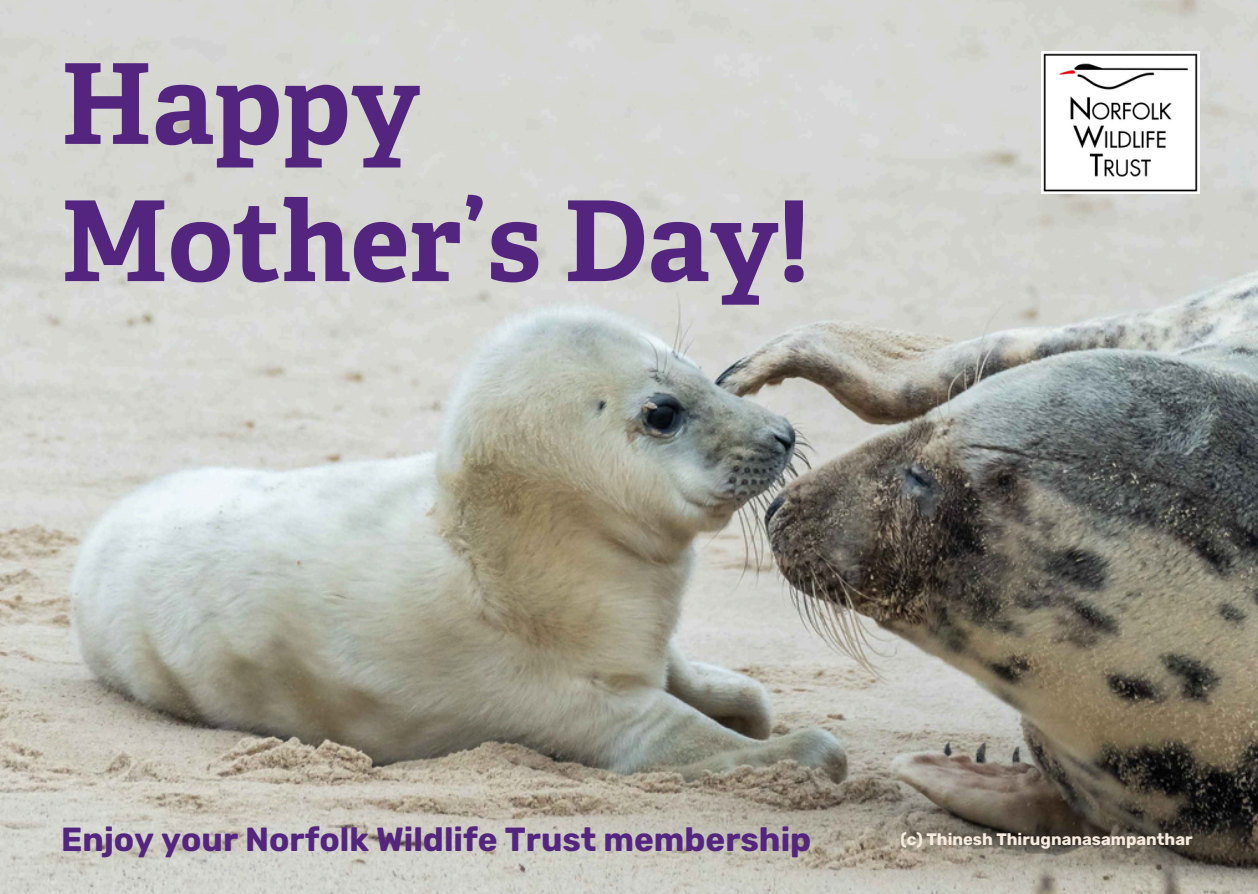
<style>
.page{position:relative;width:1258px;height:894px;background:#fff}
.page>*{position:absolute;margin:0;border:0;box-sizing:border-box;transform-origin:0 0}
.t1{font:700 111.3px/137.1px "Adelle";color:#54257f}
.t2{font:700 33.3px "Rubik";color:#54257f}
.t3{font:700 16.5px "Rubik";color:#f7ecdf}
</style>
<div class="page">
<img style="left:0;top:0;width:1258px;height:893px">
<img style="left:1041px;top:52px;width:158px;height:142px">
<p class="t1" style="left:61px;top:47px;width:750px">Happy<br>Mother’s Day!</p>
<h1 class="t2" style="left:61px;top:819px;width:752px">Enjoy your Norfolk Wildlife Trust membership</h1>
<p class="t3" style="left:900px;top:829px;width:294px">(c) Thinesh Thirugnanasampanthar</p>
</div>
